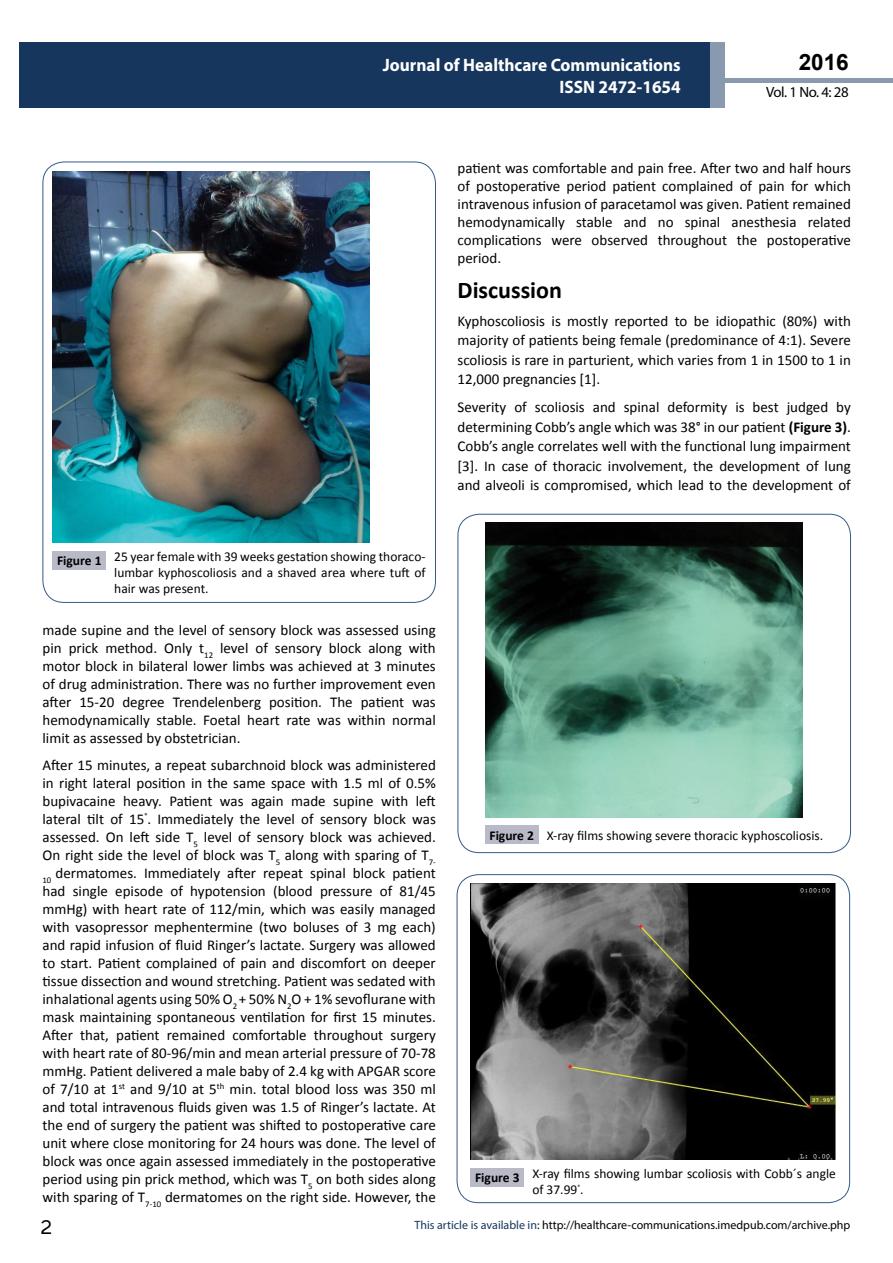
<style>
.page{position:relative;width:893px;height:1263px;background:#fff}
.page>*{position:absolute;margin:0;border:0;box-sizing:border-box;transform-origin:0 0}
.t1{font:25.5px "Tunga";color:#000}
.t2{font:700 24px "Calibri";color:#000}
.t3{font:700 22.5px "Arial";color:#000}
.t4{font:700 18px/21.6px "Myriad Pro";color:#fff;text-align:right;scale:.96 1}
.t5{font:15px/18px "Calibri";color:#000;text-align:justify}
.t6{font:14.85px "Myriad Pro";letter-spacing:-.03em;color:#000}
.t7{font:13.5px/16.2px "Calibri";color:#000;text-align:justify}
.t8{font:700 13.5px "Calibri";color:#000}
.t9{font:12px "Myriad Pro";color:#000}
.s1{font-weight:700}
.s2{color:#16365d}
</style>
<div class="page">
<hr style="left:725px;top:78px;width:168px;height:4px;background:#8a9aae">
<div style="left:19px;top:42px;width:690px;height:66px;background:#16365d"></div>
<div style="left:709px;top:42px;width:16px;height:66px;background:#8a9aae"></div>
<div style="left:53px;top:551px;width:53px;height:18px;background:#b9bac8"></div>
<img style="left:53px;top:171px;width:317px;height:371px">
<div style="left:485px;top:825px;width:53px;height:19px;background:#b9bac8"></div>
<img style="left:485px;top:523px;width:317px;height:294px">
<div style="left:458px;top:514px;width:393px;height:339px;border:1px solid #345a8a;border-radius:21px"></div>
<div style="left:471px;top:1168px;width:53px;height:18px;background:#b9bac8"></div>
<img style="left:471px;top:883px;width:365px;height:276px">
<div style="left:457px;top:874px;width:393px;height:329px;border:1px solid #345a8a;border-radius:21px"></div>
<p class="t4" style="left:517px;top:53px;width:198px">ARCHIVOS DE MEDICINA<br>ISSN 1698-9465</p>
<h3 class="t3" style="left:799px;top:47px;width:52px">2016</h3>
<p class="t4" style="left:383px;top:54px;width:312px">Journal of Healthcare Communications<br>ISSN 2472-1654</p>
<p class="t6" style="left:766px;top:83px;width:84px">Vol. 1 No. 4: 28</p>
<p class="t5" style="left:458px;top:159px;width:395px">patient was comfortable and pain free. After two and half hours of postoperative period patient complained of pain for which intravenous infusion of paracetamol was given. Patient remained hemodynamically stable and no spinal anesthesia related complications were observed throughout the postoperative period.</p>
<h2 class="t2" style="left:458px;top:274px;width:106px">Discussion</h2>
<p class="t5" style="left:458px;top:311px;width:395px;line-height:19.5px">Kyphoscoliosis is mostly reported to be idiopathic (80%) with majority of patients being female (predominance of 4:1). Severe scoliosis is rare in parturient, which varies from 1 in 1500 to 1 in 12,000 pregnancies [1].</p>
<p class="t5" style="left:458px;top:398px;width:395px;line-height:19.5px">Severity of scoliosis and spinal deformity is best judged by determining Cobb’s angle which was 38° in our patient <span class="s1">(Figure 3)</span>.<br>Cobb’s angle correlates well with the functional lung impairment [3]. In case of thoracic involvement, the development of lung and alveoli is compromised, which lead to the development of</p>
<p class="t8" style="left:57px;top:552px;width:46px">Figure 1</p>
<p class="t7" style="left:114px;top:548px;width:313px">25 year female with 39 weeks gestation showing thoraco&shy;lumbar kyphoscoliosis and a shaved area where tuft of hair was present.</p>
<p class="t5" style="left:43px;top:621px;width:395px">made supine and the level of sensory block was assessed using pin prick method. Only t<sub>12</sub> level of sensory block along with motor block in bilateral lower limbs was achieved at 3 minutes of drug administration. There was no further improvement even after 15-20 degree Trendelenberg position. The patient was hemodynamically stable. Foetal heart rate was within normal limit as assessed by obstetrician.</p>
<p class="t5" style="left:43px;top:756px;width:395px">After 15 minutes, a repeat subarchnoid block was administered in right lateral position in the same space with 1.5 ml of 0.5% bupivacaine heavy. Patient was again made supine with left lateral tilt of 15<sup>°</sup>. Immediately the level of sensory block was assessed. On left side T<sub>5</sub> level of sensory block was achieved.<br>On right side the level of block was T<sub>5</sub> along with sparing of T<sub>7- 10</sub> dermatomes. Immediately after repeat spinal block patient had single episode of hypotension (blood pressure of 81/45 mmHg) with heart rate of 112/min, which was easily managed with vasopressor mephentermine (two boluses of 3 mg each) and rapid infusion of fluid Ringer’s lactate. Surgery was allowed to start. Patient complained of pain and discomfort on deeper tissue dissection and wound stretching. Patient was sedated with inhalational agents using 50% O<sub>2</sub> + 50% N<sub>2</sub>O + 1% sevoflurane with mask maintaining spontaneous ventilation for first 15 minutes.<br>After that, patient remained comfortable throughout surgery with heart rate of 80-96/min and mean arterial pressure of 70-78 mmHg. Patient delivered a male baby of 2.4 kg with APGAR score of 7/10 at 1<sup>st</sup> and 9/10 at 5<sup>th</sup> min. total blood loss was 350 ml and total intravenous fluids given was 1.5 of Ringer’s lactate. At the end of surgery the patient was shifted to postoperative care unit where close monitoring for 24 hours was done. The level of block was once again assessed immediately in the postoperative period using pin prick method, which was T<sub>5</sub> on both sides along with sparing of T<sub>7-10</sub> dermatomes on the right side. However, the</p>
<p class="t7" style="left:489px;top:827px;width:335px"><span class="s1">Figure 2</span> X-ray films showing severe thoracic kyphoscoliosis.</p>
<p class="t8" style="left:475px;top:1169px;width:46px">Figure 3</p>
<p class="t7" style="left:532px;top:1165px;width:305px">X-ray films showing lumbar scoliosis with Cobb´s angle of 37.99<sup>°</sup>.</p>
<h1 class="t1" style="left:41px;top:1210px;width:13px">2</h1>
<p class="t9" style="left:414px;top:1218px;width:437px"><span class="s2">This article is available in</span>: http://healthcare-communications.imedpub.com/archive.php</p>
</div>
